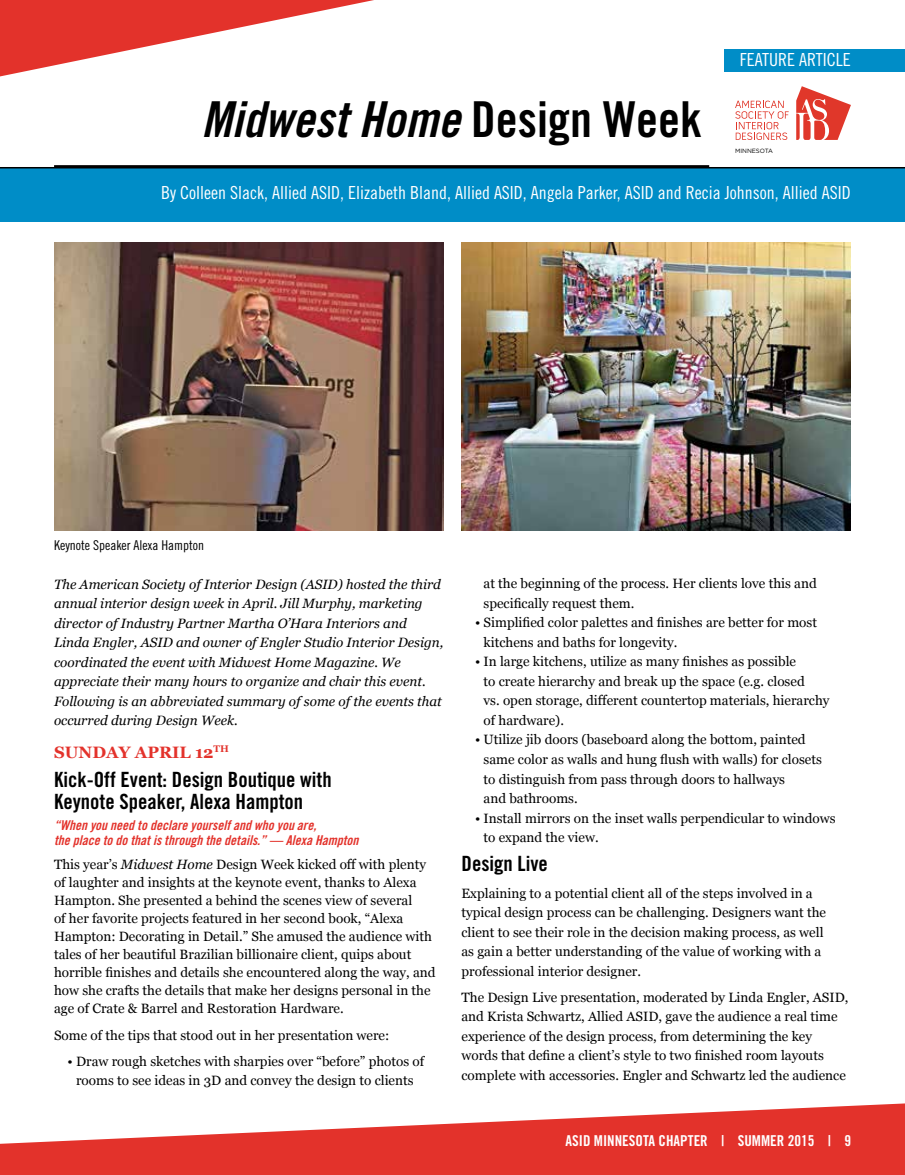
<style>
.page{position:relative;width:905px;height:1175px;background:#fff}
.page>*{position:absolute;margin:0;border:0;box-sizing:border-box;transform-origin:0 0}
.t1{font:49.5px "Trade Gothic LT Std Bd Cn 20 Obl";color:#000}
.t2{font:21px/22.5px "Trade Gothic LT Std Bd Cn 20";color:#000}
.t3{font:18px "Trade Gothic LT Std Cn 18";color:#fff}
.t4{font:700 16.5px "Georgia";color:#e3322b}
.t5{font:15px "Trade Gothic LT Std Bd Cn 20";color:#fff}
.t6{font:13.5px/19.5px "Georgia";color:#000}
.t7{font:italic 13.5px/19.5px "Georgia";color:#000}
.t8{font:italic 13.5px/15px "Trade Gothic LT Std Bd Cn 20";color:#e3322b}
.t9{font:13.5px "Trade Gothic LT Std Cn 18";color:#000}
.t10{font:6.15px "Gotham";color:#000}
.s1{font-family:"Trade Gothic LT Std Bd Cn 20"}
.s2{font-style:italic}
</style>
<div class="page">
<svg style="left:0;top:1103px;width:904px;height:71px;fill:#e3322b"></svg>
<svg style="left:0;top:0;width:374px;height:76px"></svg>
<div style="left:724px;top:49px;width:180px;height:22px;background:#008dc7"></div>
<svg style="left:735px;top:101px;width:53px;height:39px"></svg>
<svg style="left:796px;top:86px;width:54px;height:54px"></svg>
<div style="left:54px;top:165px;width:655px;height:5px;background:#000"></div>
<img style="left:461px;top:242px;width:389px;height:289px">
<div style="left:0;top:168px;width:904px;height:53px;background:#008dc7"></div>
<hr style="left:0;top:167px;width:904px;height:1px;background:#000">
<img style="left:54px;top:242px;width:389px;height:289px">
<h3 class="t3" style="left:740px;top:49px;width:112px">FEATURE ARTICLE</h3>
<h1 class="t1" style="left:202px;top:89px;width:502px">Midwest Home <span class="s1">Design Week</span></h1>
<h3 class="t3" style="left:672px;top:178px;width:180px">By Colleen Slack, Allied ASID</h3>
<p class="t10" style="left:735px;top:147px;width:39px">MINNESOTA</p>
<h3 class="t3" style="left:161px;top:182px;width:691px">By Colleen Slack, Allied ASID, Elizabeth Bland, Allied ASID, Angela Parker, ASID and Recia Johnson, Allied ASID</h3>
<p class="t9" style="left:54px;top:537px;width:151px">Keynote Speaker Alexa Hampton</p>
<p class="t7" style="left:54px;top:573px;width:391px">The American Society of Interior Design (ASID) hosted the third annual interior design week in April. Jill Murphy, marketing director of Industry Partner Martha O’Hara Interiors and Linda Engler, ASID and owner of Engler Studio Interior Design, coordinated the event with Midwest Home Magazine. We appreciate their many hours to organize and chair this event.<br>Following is an abbreviated summary of some of the events that occurred during Design Week.</p>
<p class="t4" style="left:54px;top:739px;width:176px">SUNDAY APRIL 12<sup>TH</sup></p>
<h2 class="t2" style="left:54px;top:768px;width:279px">Kick-Off Event: Design Boutique with<br>Keynote Speaker, Alexa Hampton</h2>
<p class="t8" style="left:54px;top:817px;width:310px">“Whenyouneedtodeclareyourselfandwhoyouare, theplacetodothatisthroughthedetails.”— AlexaHampton</p>
<p class="t6" style="left:54px;top:855px;width:383px;line-height:18px">This year’s <span class="s2">Midwest Home</span> Design Week kicked off with plenty of laughter and insights at the keynote event, thanks to Alexa Hampton. She presented a behind the scenes view of several<br>of her favorite projects featured in her second book, “Alexa Hampton: Decorating in Detail.” She amused the audience with tales of her beautiful Brazilian billionaire client, quips about horrible finishes and details she encountered along the way, and how she crafts the details that make her designs personal in the age of Crate &amp; Barrel and Restoration Hardware.</p>
<p class="t6" style="left:54px;top:1024px;width:337px">Some of the tips that stood out in her presentation were:</p>
<p class="t6" style="left:68px;top:1051px;width:358px;text-align:center">• Draw rough sketches with sharpies over “before” photos of rooms to see ideas in 3D and convey the design to clients</p>
<p class="t6" style="left:483px;top:573px;width:335px">at the beginning of the process. Her clients love this and specifically request them.</p>
<p class="t6" style="left:483px;top:612px;width:335px;text-indent:-9px">• Simplified color palettes and finishes are better for most kitchens and baths for longevity.</p>
<p class="t6" style="left:483px;top:651px;width:347px;text-indent:-9px">• In large kitchens, utilize as many finishes as possible<br>to create hierarchy and break up the space (e.g. closed<br>vs. open storage, different countertop materials, hierarchy of hardware).</p>
<p class="t6" style="left:483px;top:729px;width:340px;text-indent:-9px">• Utilize jib doors (baseboard along the bottom, painted same color as walls and hung flush with walls) for closets to distinguish from pass through doors to hallways<br>and bathrooms.</p>
<p class="t6" style="left:483px;top:807px;width:353px;text-indent:-9px">• Install mirrors on the inset walls perpendicular to windows to expand the view.</p>
<h2 class="t2" style="left:461px;top:852px;width:88px">Design Live</h2>
<p class="t6" style="left:461px;top:882px;width:366px">Explaining to a potential client all of the steps involved in a typical design process can be challenging. Designers want the client to see their role in the decision making process, as well as gain a better understanding of the value of working with a professional interior designer.</p>
<p class="t6" style="left:461px;top:987px;width:388px">The Design Live presentation, moderated by Linda Engler, ASID, and Krista Schwartz, Allied ASID, gave the audience a real time experience of the design process, from determining the key words that define a client’s style to two finished room layouts complete with accessories. Engler and Schwartz led the audience</p>
<p class="t5" style="left:565px;top:1131px;width:287px">ASID MINNESOTA CHAPTER | SUMMER 2015 | 9</p>
</div>
